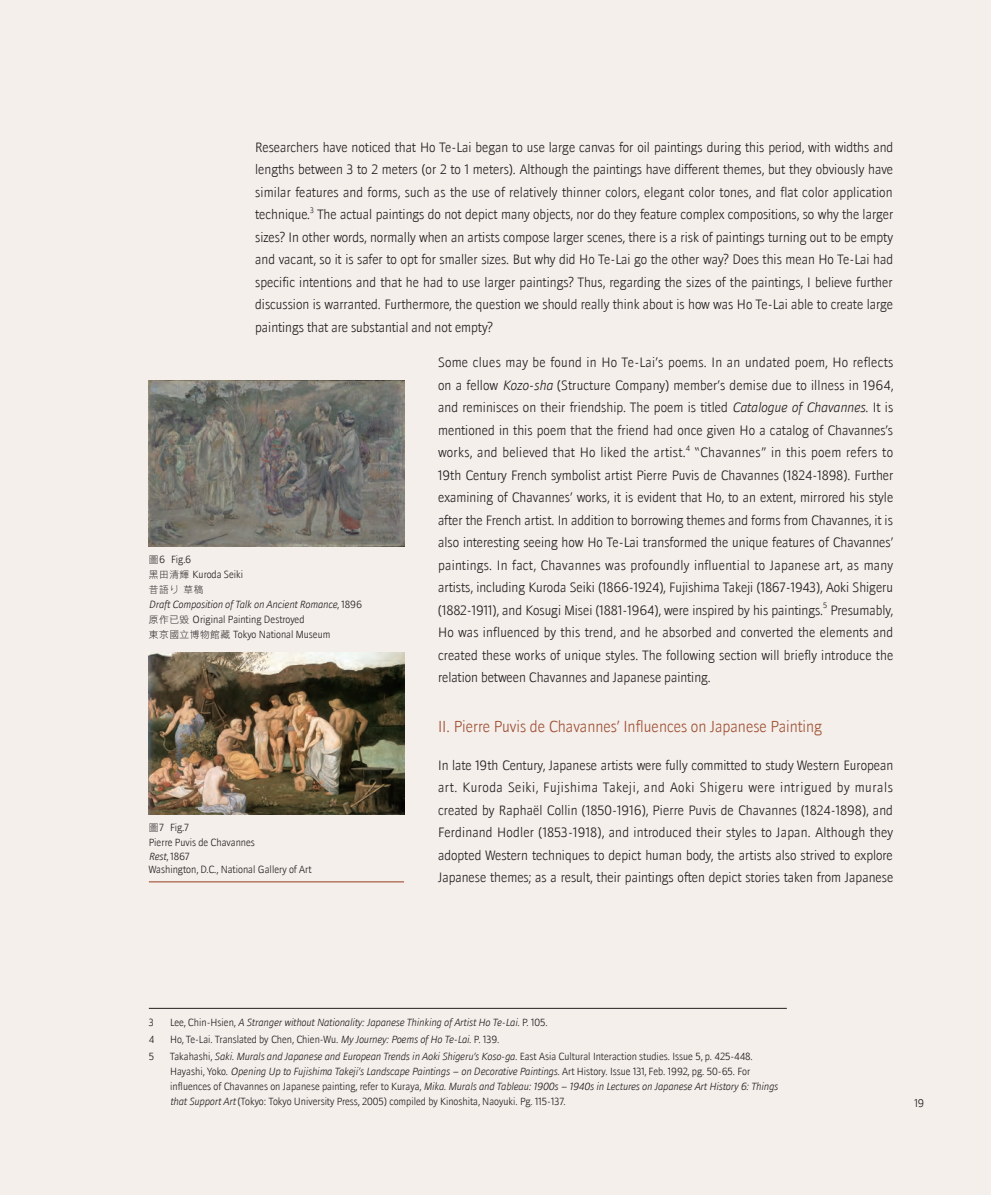
<style>
.page{position:relative;width:991px;height:1195px;background:#fff}
.page>*{position:absolute;margin:0;border:0;box-sizing:border-box;transform-origin:0 0}
.t1{font:15.45px "Doradani Lt";color:#a05236}
.t2{font:13.2px/22.5px "Doradani Lt";color:#231f20;text-align:justify}
.t3{font:10.8px "Doradani Lt";color:#231f20}
.t4{font:10.05px/15px "Doradani Lt";color:#231f20}
.t5{font:italic 10.05px "Doradani Lt";color:#231f20}
.t6{font:9.75px "DF Hei Std W3";color:#231f20}
.t7{font:7.65px "Doradani Lt";color:#231f20}
.s1{font-size:12.75px}
.s2{font-style:italic}
.s3{font-family:"DF Hei Std W3";font-size:9.75px}
.s4{font-family:"Rodin Pro L"}
.s5{font-size:15px}
.s6{font-style:normal}
.s7{font-style:italic;font-size:9.75px}
</style>
<div class="page">
<div style="left:0;top:0;width:990px;height:1195px;background:#f4efeb"></div>
<hr style="left:149px;top:881px;width:255px;height:1px;background:#a05236">
<img style="left:149px;top:652px;width:255px;height:162px">
<img style="left:149px;top:381px;width:255px;height:165px">
<hr style="left:149px;top:1008px;width:638px;height:1px;background:#231f20">
<p class="t2" style="left:255px;top:136px;width:639px">Researchers have noticed that Ho Te-Lai began to use large canvas for oil paintings during this period, with widths and lengths between 3 to 2 meters (or 2 to 1 meters). Although the paintings have different themes, but they obviously have similar features and forms, such as the use of relatively thinner colors, elegant color tones, and flat color application technique.</p>
<p class="t7" style="left:310px;top:206px;width:5px">3</p>
<p class="t2" style="left:255px;top:203px;width:639px;text-indent:62px">The actual paintings do not depict many objects, nor do they feature complex compositions, so why the larger sizes? In other words, normally when an artists compose larger scenes, there is a risk of paintings turning out to be empty and vacant, so it is safer to opt for smaller sizes. But why did Ho Te-Lai go the other way? Does this mean Ho Te-Lai had specific intentions and that he had to use larger paintings? Thus, regarding the sizes of the paintings, I believe further discussion is warranted. Furthermore, the question we should really think about is how was Ho Te-Lai able to create large paintings that are substantial and not empty?</p>
<p class="t2" style="left:438px;top:351px;width:457px">Some clues may be found in Ho Te-Lai<span class="s1">’</span>s poems. In an undated poem, Ho reflects on a fellow <span class="s2">Kozo-sha</span> (Structure Company) member<span class="s1">’</span>s demise due to illness in 1964, and reminisces on their friendship. The poem is titled <span class="s2">Catalogue of Chavannes</span>. It is mentioned in this poem that the friend had once given Ho a catalog of Chavannes<span class="s1">’</span>s works, and believed that Ho liked the artist.</p>
<p class="t7" style="left:686px;top:443px;width:6px">4</p>
<p class="t2" style="left:438px;top:441px;width:457px;text-indent:256px"><span class="s1">“</span>Chavannes<span class="s1">”</span> in this poem refers to 19th Century French symbolist artist Pierre Puvis de Chavannes (1824-1898). Further examining of Chavannes<span class="s1">’</span> works, it is evident that Ho, to an extent, mirrored his style after the French artist. In addition to borrowing themes and forms from Chavannes, it is also interesting seeing how Ho Te-Lai transformed the unique features of Chavannes<span class="s1">’ </span>paintings. In fact, Chavannes was profoundly influential to Japanese art, as many artists, including Kuroda Seiki (1866-1924), Fujishima Takeji (1867-1943), Aoki Shigeru (1882-1911), and Kosugi Misei (1881-1964), were inspired by his paintings.</p>
<p class="t4" style="left:149px;top:552px;width:96px"><span class="s3">圖</span>6 Fig.6<br><span class="s3">黑田清輝</span> Kuroda Seiki</p>
<p class="t6" style="left:149px;top:584px;width:56px">昔語<span class="s4">り</span> 草稿</p>
<p class="t4" style="left:149px;top:597px;width:214px"><span class="s2">Draft Composition of Talk on Ancient Romance</span>, 1896<span class="s3">原作已毀</span> Original Painting Destroyed<br><span class="s3">東京國立博物館藏</span> Tokyo National Museum</p>
<p class="t7" style="left:823px;top:601px;width:6px">5</p>
<p class="t2" style="left:438px;top:598px;width:457px;text-indent:392px">Presumably, Ho was influenced by this trend, and he absorbed and converted the elements and created these works of unique styles. The following section will briefly introduce the relation between Chavannes and Japanese painting.</p>
<p class="t1" style="left:438px;top:717px;width:385px">II. Pierre Puvis de Chavannes<span class="s5">’</span> Influences on Japanese Painting</p>
<p class="t2" style="left:438px;top:754px;width:457px">In late 19th Century, Japanese artists were fully committed to study Western European art. Kuroda Seiki, Fujishima Takeji, and Aoki Shigeru were intrigued by murals created by Raphaël Collin (1850-1916), Pierre Puvis de Chavannes (1824-1898), and Ferdinand Hodler (1853-1918), and introduced their styles to Japan. Although they adopted Western techniques to depict human body, the artists also strived to explore Japanese themes; as a result, their paintings often depict stories taken from Japanese</p>
<p class="t4" style="left:149px;top:820px;width:108px"><span class="s3">圖</span>7 Fig.7<br>Pierre Puvis de Chavannes</p>
<p class="t4" style="left:149px;top:849px;width:164px;line-height:13.5px"><span class="s2">Rest</span>, 1867<br>Washington, D.C., National Gallery of Art</p>
<p class="t4" style="left:149px;top:1014px;width:7px">3</p>
<p class="t5" style="left:170px;top:1016px;width:379px"><span class="s6">Lee, Chin-Hsien,</span> A Stranger without Nationality: Japanese Thinking of Artist Ho Te-Lai. <span class="s6">P. 105.</span></p>
<p class="t4" style="left:149px;top:1031px;width:7px">4</p>
<p class="t4" style="left:170px;top:1031px;width:331px">Ho, Te-Lai. Translated by Chen, Chien-Wu. <span class="s2">My Journey: Poems of Ho Te-Lai</span>. P. 139.</p>
<p class="t4" style="left:149px;top:1048px;width:7px">5</p>
<p class="t4" style="left:170px;top:1048px;width:609px">Takahashi, <span class="s2">Saki. Murals and Japanese and European Trends in Aoki Shigeru</span><span class="s7">’</span><span class="s2">s Koso-ga.</span> East Asia Cultural Interaction studies. Issue 5, p. 425-448.<br>Hayashi, Yoko. <span class="s2">Opening Up to Fujishima Takeji</span><span class="s7">’</span><span class="s2">s Landscape Paintings – on Decorative Paintings.</span> Art History. Issue 131, Feb. 1992, pg. 50-65. For influences of Chavannes on Japanese painting, refer to Kuraya, <span class="s2">Mika. Murals and Tableau: 1900s – 1940s in Lectures on Japanese Art History 6: Things that Support Art</span> (Tokyo: Tokyo University Press, 2005) compiled by Kinoshita, Naoyuki. Pg. 115-137.</p>
<p class="t3" style="left:914px;top:1096px;width:11px">19</p>
</div>
